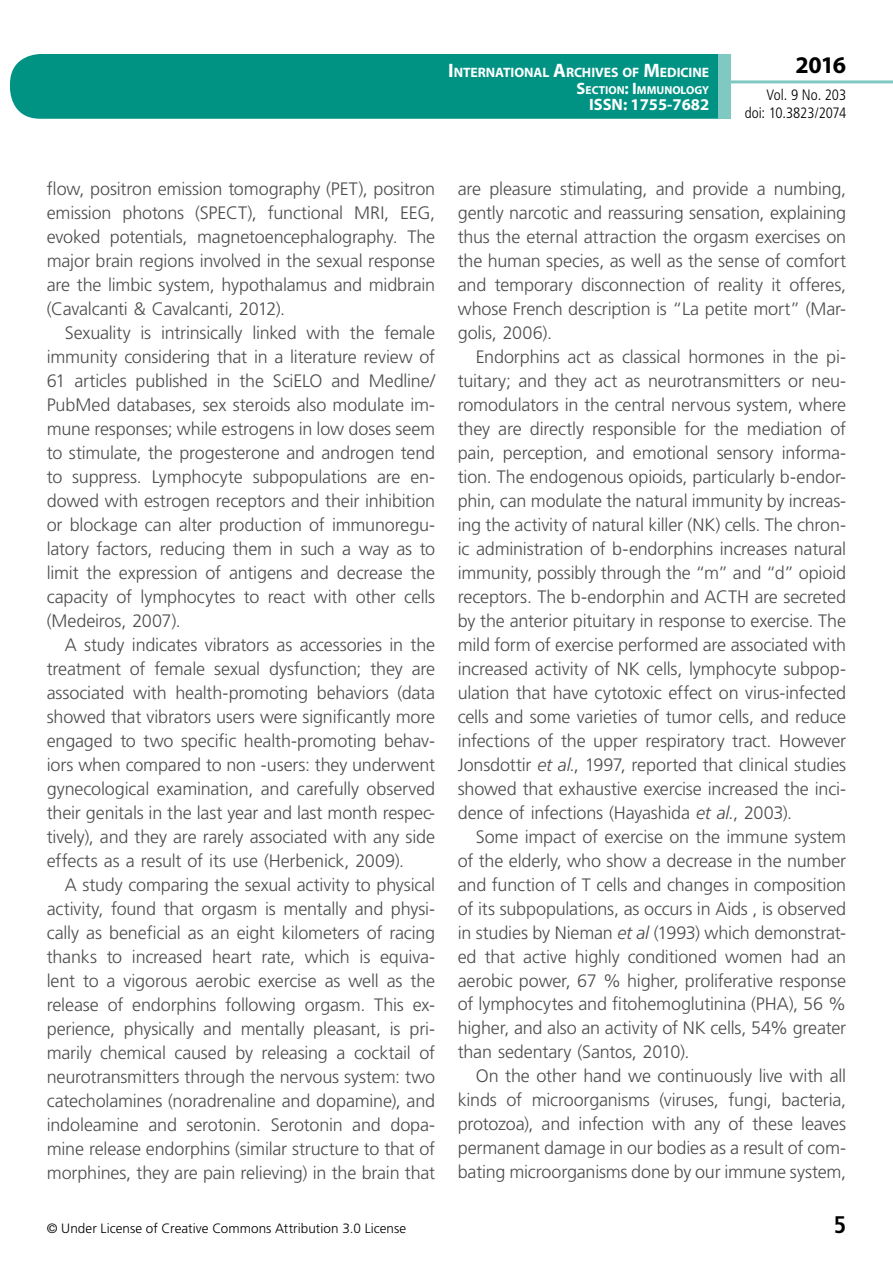
<style>
.page{position:relative;width:893px;height:1263px;background:#fff}
.page>*{position:absolute;margin:0;border:0;box-sizing:border-box;transform-origin:0 0}
.t1{font:700 24px "Myriad Pro";color:#000}
.t2{font:700 condensed 24px "Frutiger LT Std";color:#000}
.t3{font:300 18px/24px "Frutiger LT Std";letter-spacing:-.01em;color:#4d4d4f;text-align:justify}
.t4{font:700 16.5px "Myriad Pro";color:#fff}
.t5{font:300 condensed 15px/18px "Frutiger LT Std";letter-spacing:-.005em;color:#000;text-align:right}
.t6{font:700 13.65px "Myriad Pro";letter-spacing:-.005em;color:#fff}
.t7{font:300 13.5px "Frutiger LT Std";letter-spacing:.005em;color:#000}
.t8{font:700 11.55px "Myriad Pro";color:#fff}
.s1{font-size:19.5px}
.s2{font-size:16.5px}
.s3{font-style:italic}
</style>
<div class="page">
<div style="left:10px;top:54px;width:775px;height:65px;background:#009384;border-radius:30px"></div>
<div style="left:732px;top:0;width:161px;height:157px;background:#fff"></div>
<hr style="left:730px;top:80px;width:163px;height:3px;background:#80c9c2">
<div style="left:718px;top:54px;width:13px;height:65px;background:#80c9c2"></div>
<p class="t6" style="left:448px;top:64px;width:263px"><span class="s1">I</span>NTERNATIONAL <span class="s1">A</span>RCHIVES OF <span class="s1">M</span>EDICINE</p>
<p class="t8" style="left:577px;top:82px;width:134px"><span class="s2">S</span>ECTION<span class="s2">: I</span>MMUNOLOGY</p>
<p class="t4" style="left:589px;top:94px;width:122px">ISSN: 1755-7682</p>
<h1 class="t1" style="left:795px;top:49px;width:52px">2016</h1>
<p class="t5" style="left:745px;top:86px;width:103px">Vol. 9 No. 203 doi: 10.3823/2074</p>
<p class="t3" style="left:47px;top:177px;width:390px">flow, positron emission tomography (PET), positron emission photons (SPECT), functional MRI, EEG, evoked potentials, magnetoencephalography. The major brain regions involved in the sexual response are the limbic system, hypothalamus and midbrain (Cavalcanti &amp; Cavalcanti, 2012).</p>
<p class="t3" style="left:47px;top:321px;width:390px;text-indent:18px">Sexuality is intrinsically linked with the female immunity considering that in a literature review of 61 articles published in the SciELO and Medline/ PubMed databases, sex steroids also modulate im&shy;mune responses; while estrogens in low doses seem to stimulate, the progesterone and androgen tend to suppress. Lymphocyte subpopulations are en&shy;dowed with estrogen receptors and their inhibition or blockage can alter production of immunoregu&shy;latory factors, reducing them in such a way as to limit the expression of antigens and decrease the capacity of lymphocytes to react with other cells (Medeiros, 2007).</p>
<p class="t3" style="left:47px;top:633px;width:390px;text-indent:18px">A study indicates vibrators as accessories in the treatment of female sexual dysfunction; they are associated with health-promoting behaviors (data showed that vibrators users were significantly more engaged to two specific health-promoting behav&shy;iors when compared to non -users: they underwent gynecological examination, and carefully observed their genitals in the last year and last month respec&shy;tively), and they are rarely associated with any side effects as a result of its use (Herbenick, 2009).</p>
<p class="t3" style="left:47px;top:873px;width:390px;text-indent:18px">A study comparing the sexual activity to physical activity, found that orgasm is mentally and physi&shy;cally as beneficial as an eight kilometers of racing thanks to increased heart rate, which is equiva&shy;lent to a vigorous aerobic exercise as well as the release of endorphins following orgasm. This ex&shy;perience, physically and mentally pleasant, is pri&shy;marily chemical caused by releasing a cocktail of neurotransmitters through the nervous system: two catecholamines (noradrenaline and dopamine), and indoleamine and serotonin. Serotonin and dopa&shy;mine release endorphins (similar structure to that of morphines, they are pain relieving) in the brain that</p>
<p class="t3" style="left:458px;top:177px;width:390px">are pleasure stimulating, and provide a numbing, gently narcotic and reassuring sensation, explaining thus the eternal attraction the orgasm exercises on the human species, as well as the sense of comfort and temporary disconnection of reality it offeres, whose French description is “La petite mort” (Mar&shy;golis, 2006).</p>
<p class="t3" style="left:458px;top:345px;width:390px;text-indent:18px">Endorphins act as classical hormones in the pi&shy;tuitary; and they act as neurotransmitters or neu&shy;romodulators in the central nervous system, where they are directly responsible for the mediation of pain, perception, and emotional sensory informa&shy;tion. The endogenous opioids, particularly b-endor&shy;phin, can modulate the natural immunity by increas&shy;ing the activity of natural killer (NK) cells. The chron&shy;ic administration of b-endorphins increases natural immunity, possibly through the “m” and “d” opioid receptors. The b-endorphin and ACTH are secreted by the anterior pituitary in response to exercise. The mild form of exercise performed are associated with increased activity of NK cells, lymphocyte subpop&shy;ulation that have cytotoxic effect on virus-infected cells and some varieties of tumor cells, and reduce infections of the upper respiratory tract. However Jonsdottir <span class="s3">et al</span>., 1997, reported that clinical studies showed that exhaustive exercise increased the inci&shy;dence of infections (Hayashida <span class="s3">et al.</span>, 2003).</p>
<p class="t3" style="left:458px;top:824px;width:390px;text-indent:18px">Some impact of exercise on the immune system of the elderly, who show a decrease in the number and function of T cells and changes in composition of its subpopulations, as occurs in Aids , is observed in studies by Nieman <span class="s3">et al</span> (1993) which demonstrat&shy;ed that active highly conditioned women had an aerobic power, 67 % higher, proliferative response of lymphocytes and fitohemoglutinina (PHA), 56 % higher, and also an activity of NK cells, 54% greater than sedentary (Santos, 2010).</p>
<p class="t3" style="left:458px;top:1064px;width:390px;text-indent:18px">On the other hand we continuously live with all kinds of microorganisms (viruses, fungi, bacteria, protozoa), and infection with any of these leaves permanent damage in our bodies as a result of com&shy;bating microorganisms done by our immune system,</p>
<p class="t7" style="left:47px;top:1220px;width:361px">© Under License of Creative Commons Attribution 3.0 License</p>
<h1 class="t2" style="left:834px;top:1210px;width:14px">5</h1>
</div>
